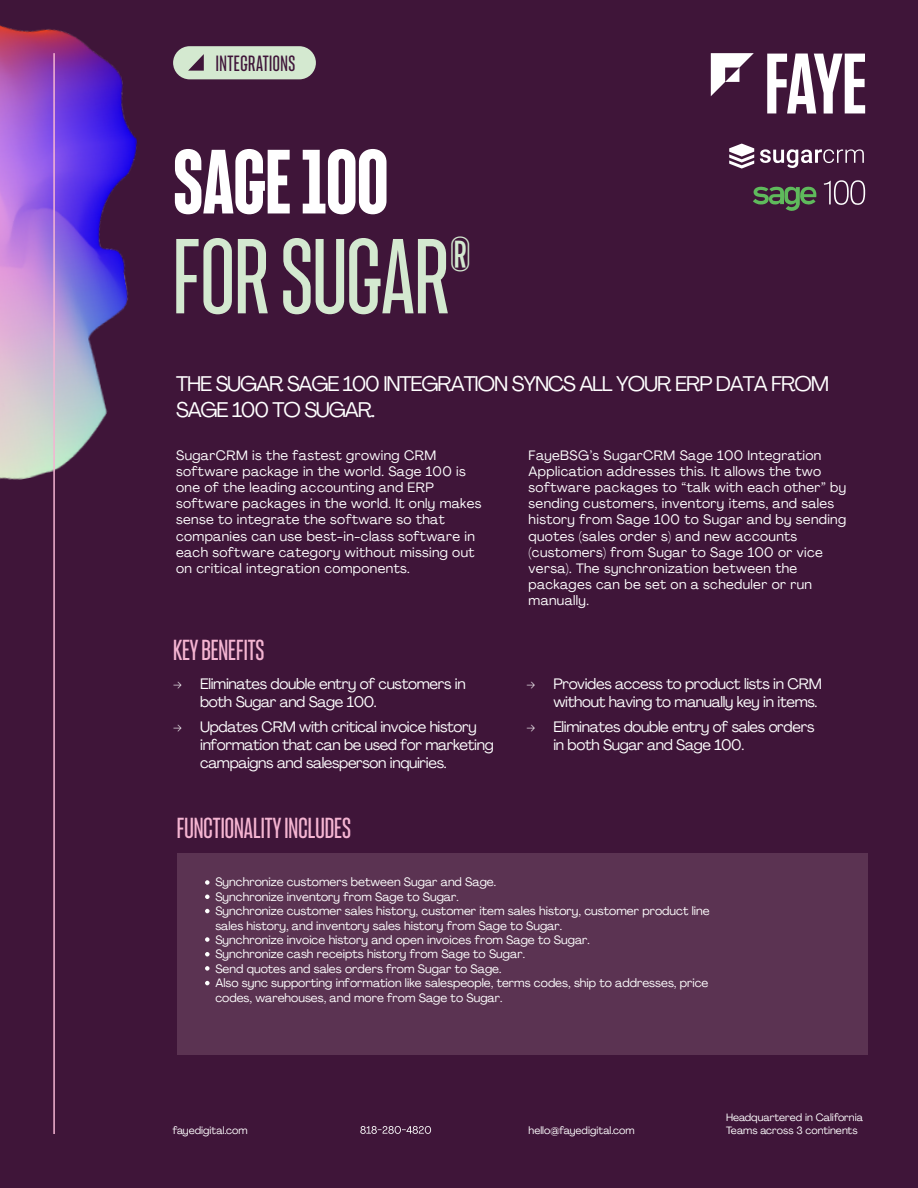
<style>
.page{position:relative;width:918px;height:1188px;background:#3f1539}
.page>*{position:absolute;margin:0;border:0;box-sizing:border-box;transform-origin:0 0}
.t1{font:condensed 99.15px "F37 Judge";letter-spacing:-.005em;color:#d4e9d0}
.t2{font:500 condensed 84.9px "F37 Judge";color:#fff}
.t3{font:condensed 27px "F37 Judge";color:#f5b5d2}
.t4{font:21px/25.2px "Agrandir";letter-spacing:-.055em;color:#fff}
.t5{font:condensed 20.55px "F37 Judge";letter-spacing:.025em;color:#3f1539}
.t6{font:15px/18px "Agrandir";letter-spacing:-.025em;color:#fff}
.t7{font:13.5px/16.2px "Agrandir";letter-spacing:.025em;color:#fff}
.t8{font:12px/14.4px "Agrandir";color:#fff}
.t9{font:10.5px "Agrandir";color:#fff}
</style>
<div class="page">
<img style="left:0;top:25px;width:195px;height:455px">
<div style="left:173px;top:46px;width:143px;height:33px;background:#d4e9d0;border-radius:17px"></div>
<svg style="left:188px;top:54px;width:16px;height:17px"></svg>
<svg style="left:360px;top:1126px;width:71px;height:8px"></svg>
<div style="left:177px;top:853px;width:691px;height:202px;background:#5b3352"></div>
<svg style="left:205px;top:880px;width:5px;height:5px"></svg>
<svg style="left:205px;top:895px;width:5px;height:4px"></svg>
<svg style="left:205px;top:909px;width:5px;height:4px"></svg>
<svg style="left:205px;top:937px;width:5px;height:5px"></svg>
<svg style="left:205px;top:952px;width:5px;height:5px"></svg>
<svg style="left:205px;top:966px;width:5px;height:5px"></svg>
<svg style="left:205px;top:981px;width:5px;height:4px"></svg>
<hr style="left:53px;top:53px;width:2px;height:1081px;background:#f4b4d2">
<svg style="left:753px;top:187px;width:63px;height:24px"></svg>
<svg style="left:824px;top:180px;width:41px;height:25px"></svg>
<svg style="left:711px;top:53px;width:43px;height:43px"></svg>
<svg style="left:767px;top:54px;width:98px;height:60px"></svg>
<svg style="left:729px;top:144px;width:25px;height:25px"></svg>
<svg style="left:760px;top:149px;width:104px;height:19px"></svg>
<h3 class="t5" style="left:216px;top:51px;width:81px">INTEGRATIONS</h3>
<h2 class="t2" style="left:173px;top:133px;width:216px">SAGE 100</h2>
<h1 class="t1" style="left:173px;top:221px;width:299px">FOR SUGAR<sup>®</sup></h1>
<h3 class="t4" style="left:176px;top:371px;width:654px">THE SUGAR SAGE 100 INTEGRATION SYNCS ALL YOUR ERP DATA FROM<br>SAGE 100 TO SUGAR.</h3>
<p class="t7" style="left:176px;top:447px;width:307px">SugarCRM is the fastest growing CRM software package in the world. Sage 100 is one of the leading accounting and ERP software packages in the world. It only makes sense to integrate the software so that companies can use best-in-class software in each software category without missing out on critical integration components.</p>
<p class="t7" style="left:529px;top:447px;width:319px">FayeBSG’s SugarCRM Sage 100 Integration Application addresses this. It allows the two software packages to “talk with each other” by sending customers, inventory items, and sales history from Sage 100 to Sugar and by sending quotes (sales order s) and new accounts (customers) from Sugar to Sage 100 or vice versa). The synchronization between the packages can be set on a scheduler or run manually.</p>
<h3 class="t3" style="left:173px;top:635px;width:93px">KEY BENEFITS</h3>
<p class="t6" style="left:200px;top:674px;width:267px;text-indent:-27px">→ Eliminates double entry of customers in both Sugar and Sage 100.</p>
<p class="t6" style="left:526px;top:674px;width:297px;text-align:right">→ Provides access to product lists in CRM without having to manually key in items.</p>
<p class="t6" style="left:553px;top:718px;width:263px;text-indent:-27px">→ Eliminates double entry of sales orders in both Sugar and Sage 100.</p>
<p class="t6" style="left:200px;top:718px;width:295px;text-indent:-27px">→ Updates CRM with critical invoice history information that can be used for marketing campaigns and salesperson inquiries.</p>
<h3 class="t3" style="left:177px;top:813px;width:176px">FUNCTIONALITY INCLUDES</h3>
<p class="t8" style="left:215px;top:875px;width:496px">Synchronize customers between Sugar and Sage.<br>Synchronize inventory from Sage to Sugar.<br>Synchronize customer sales history, customer item sales history, customer product line sales history, and inventory sales history from Sage to Sugar.<br>Synchronize invoice history and open invoices from Sage to Sugar.<br>Synchronize cash receipts history from Sage to Sugar.<br>Send quotes and sales orders from Sugar to Sage.<br>Also sync supporting information like salespeople, terms codes, ship to addresses, price codes, warehouses, and more from Sage to Sugar.</p>
<p class="t9" style="left:726px;top:1111px;width:139px">Headquartered in California</p>
<p class="t9" style="left:173px;top:1123px;width:77px">fayedigital.com</p>
<p class="t9" style="left:529px;top:1123px;width:108px">hello@fayedigital.com</p>
<p class="t9" style="left:726px;top:1123px;width:133px">Teams across 3 continents</p>
</div>
